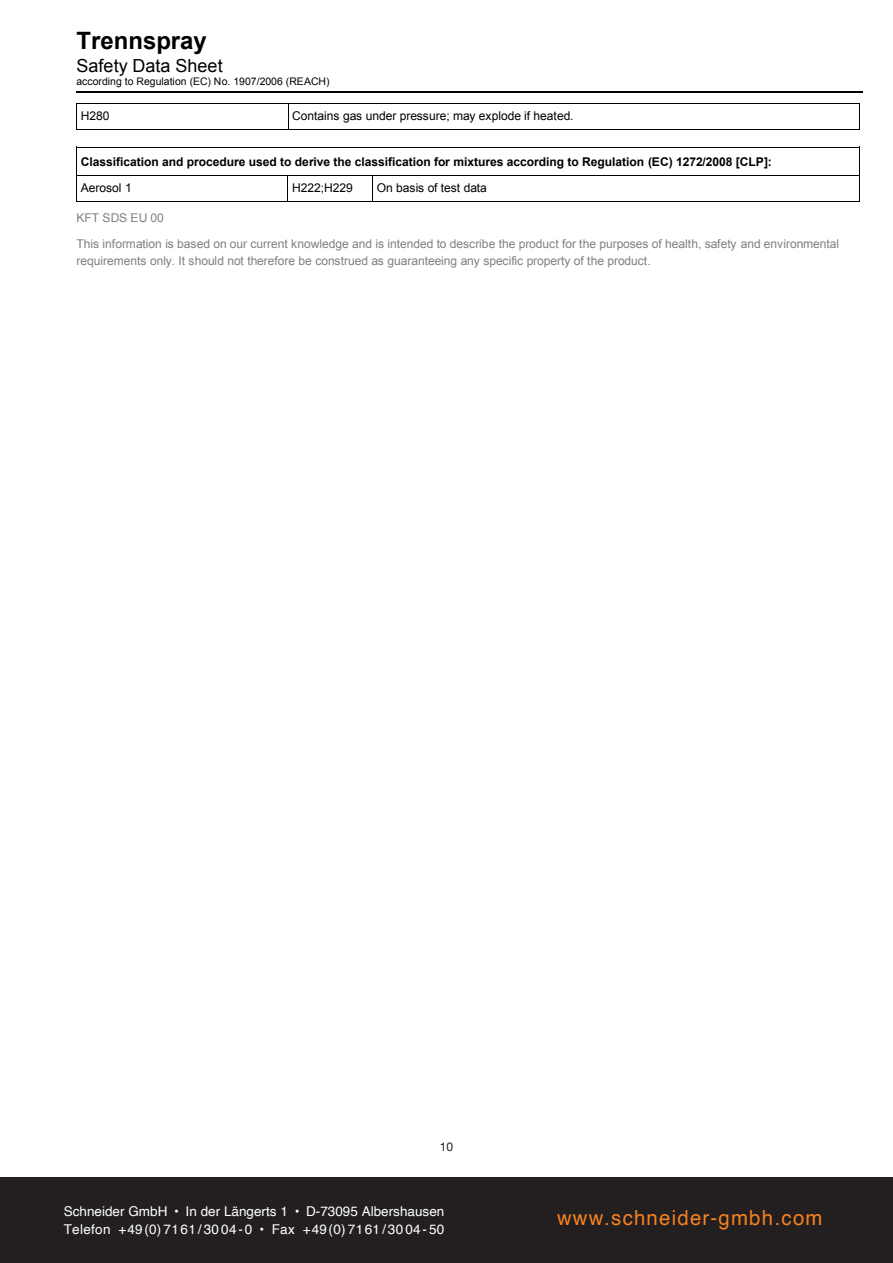
<style>
.page{position:relative;width:893px;height:1263px;background:#fff}
.page>*{position:absolute;margin:0;border:0;box-sizing:border-box;transform-origin:0 0}
.t1{font:700 24px "Arial";color:#000}
.t2{font:20.7px "Helvetica";letter-spacing:.06em;color:#f58220}
.t3{font:18px "Arial";color:#000}
.t4{font:13.5px/18px "Helvetica";color:#fff}
.t5{font:12px/25.5px "Arial";letter-spacing:-.005em;color:#808080}
.t6{font:700 12px "Arial";letter-spacing:-.005em;color:#000}
.t7{font:12px "Arial";letter-spacing:-.005em;color:#000}
.t8{font:12px "Helvetica Neue LT Pro";color:#231f20}
.t9{font:10.5px "Arial";color:#000}
</style>
<div class="page">
<div style="left:0;top:1178px;width:893px;height:85px;background:#231f20"></div>
<hr style="left:76px;top:92px;width:787px;height:1px;background:#000">
<hr style="left:77px;top:103px;width:211px;height:1px;background:#000">
<hr style="left:288px;top:103px;width:571px;height:1px;background:#000">
<svg style="left:76px;top:103px;width:1px;height:27px"></svg>
<hr style="left:77px;top:129px;width:211px;height:1px;background:#000">
<svg style="left:288px;top:104px;width:1px;height:25px"></svg>
<hr style="left:288px;top:129px;width:571px;height:1px;background:#000">
<svg style="left:859px;top:103px;width:1px;height:27px"></svg>
<hr style="left:77px;top:147px;width:782px;height:1px;background:#000">
<hr style="left:77px;top:175px;width:211px;height:1px;background:#000">
<hr style="left:288px;top:175px;width:84px;height:1px;background:#000">
<hr style="left:373px;top:175px;width:486px;height:1px;background:#000">
<svg style="left:76px;top:147px;width:1px;height:55px"></svg>
<hr style="left:77px;top:201px;width:211px;height:1px;background:#000">
<hr style="left:288px;top:201px;width:84px;height:1px;background:#000">
<svg style="left:372px;top:175px;width:1px;height:27px"></svg>
<hr style="left:373px;top:201px;width:486px;height:1px;background:#000">
<svg style="left:859px;top:147px;width:1px;height:55px"></svg>
<h1 class="t1" style="left:76px;top:25px;width:132px">Trennspray</h1>
<h3 class="t3" style="left:76px;top:53px;width:148px">Safety Data Sheet</h3>
<p class="t9" style="left:76px;top:75px;width:255px">according to Regulation (EC) No. 1907/2006 (REACH)</p>
<p class="t7" style="left:81px;top:108px;width:30px">H280</p>
<p class="t7" style="left:292px;top:108px;width:283px">Contains gas under pressure; may explode if heated.</p>
<p class="t6" style="left:81px;top:154px;width:693px">Classification and procedure used to derive the classification for mixtures according to Regulation (EC) 1272/2008 [CLP]:</p>
<p class="t7" style="left:81px;top:180px;width:52px">Aerosol 1</p>
<p class="t7" style="left:292px;top:180px;width:62px">H222;H229</p>
<p class="t7" style="left:377px;top:180px;width:112px">On basis of test data</p>
<p class="t5" style="left:76px;top:206px;width:764px">KFT SDS EU 00<br>This information is based on our current knowledge and is intended to describe the product for the purposes of health, safety and environmental</p>
<p class="t5" style="left:76px;top:248px;width:576px">requirements only. It should not therefore be construed as guaranteeing any specific property of the product.</p>
<p class="t8" style="left:440px;top:1140px;width:15px">10</p>
<p class="t4" style="left:64px;top:1203px;width:382px">Schneider GmbH • In der Längerts 1 • D-73095 Albershausen<br>Telefon +49(0) 7161 / 30 04- 0 • Fax +49(0) 7161 / 30 04- 50</p>
<h2 class="t2" style="left:557px;top:1201px;width:267px">www.schneider-gmbh.com</h2>
</div>
